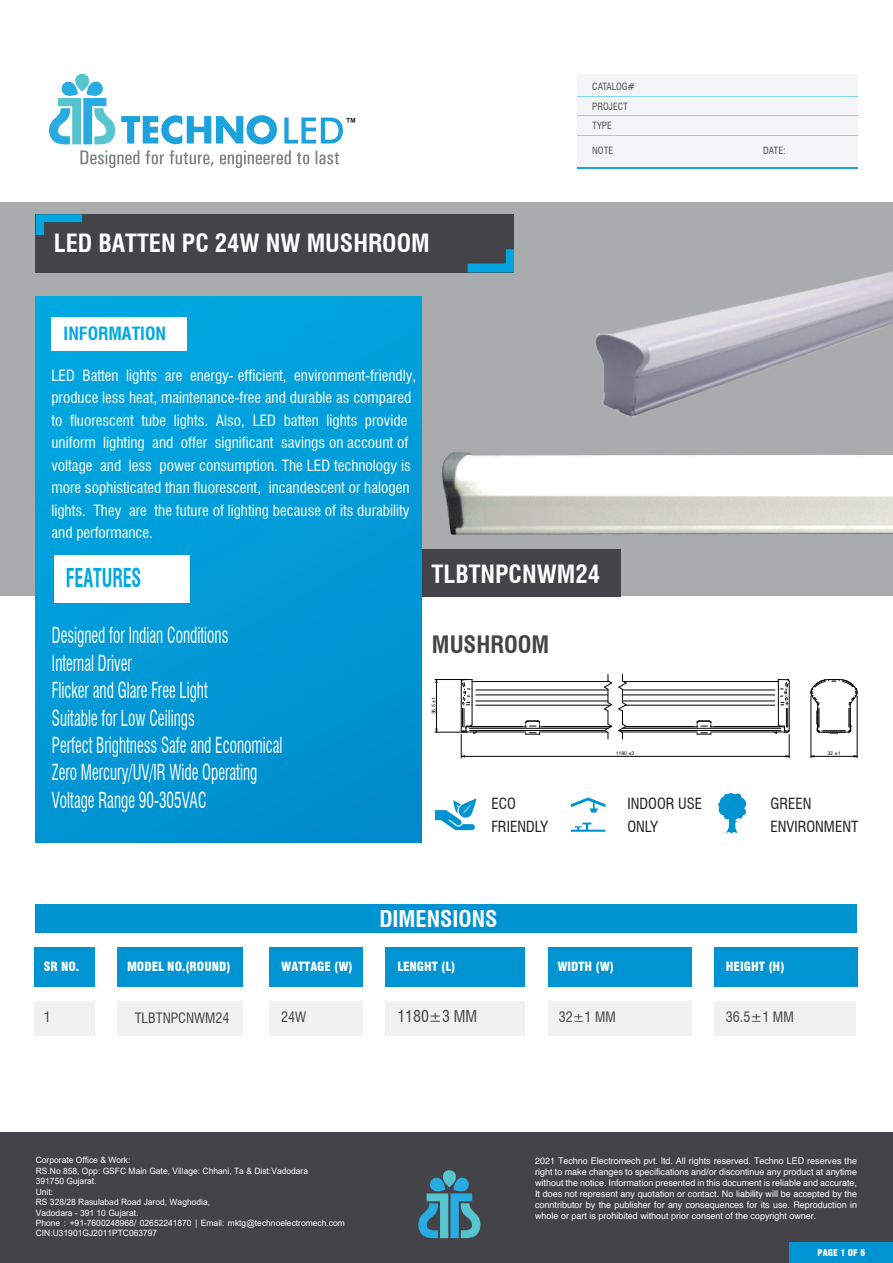
<style>
.page{position:relative;width:893px;height:1263px;background:#fff}
.page>*{position:absolute;margin:0;border:0;box-sizing:border-box;transform-origin:0 0}
.t1{font:700 condensed 25.35px "Swiss 721 BT";color:#00a8e1;scale:.7 1}
.t2{font:700 condensed 24.6px "Swiss 721 BT";color:#fff}
.t3{font:700 condensed 23.4px "Swiss 721 BT";color:#434444}
.t4{font:700 condensed 22.5px "Swiss 721 BT";color:#fff}
.t5{font:condensed 21.6px/27.3px "Swiss 721 BT";color:#fff;scale:.7 1}
.t6{font:700 condensed 17.85px "Swiss 721 BT";color:#00a8e1}
.t7{font:condensed 15.9px "Swiss 721 BT";color:#434444}
.t8{font:condensed 15.15px/22.5px "Swiss 721 BT";color:#fff}
.t9{font:condensed 15px/22.5px "Swiss 721 BT";color:#231f20}
.t10{font:condensed 13.95px "Swiss 721 BT";color:#434444}
.t11{font:900 condensed 12.45px "Swiss 721 BT";color:#fff}
.t12{font:condensed 9.75px/19.5px "Swiss 721 BT";color:#4e4e4e}
.t13{font:9.15px/11.1px "Helvetica";color:#fff;text-align:justify}
.t14{font:900 condensed 9.15px "Swiss 721 BT";color:#fff}
.t15{font:8.7px/10.5px "Arial";color:#fff}
.t16{font:5.1px "Arial";letter-spacing:-.015em;color:#050504}
</style>
<div class="page">
<svg style="left:0;top:202px;width:893px;height:394px;background:#95989a"></svg>
<svg style="left:49px;top:73px;width:228px;height:71px"></svg>
<svg style="left:284px;top:117px;width:71px;height:26px"></svg>
<svg style="left:80px;top:150px;width:259px;height:18px"></svg>
<div style="left:577px;top:74px;width:280px;height:95px;background:#f4f5f6"></div>
<hr style="left:577px;top:168px;width:280px;height:1px;background:#1ca2dc">
<hr style="left:577px;top:135px;width:280px;height:1px;background:#80d4f4">
<hr style="left:577px;top:115px;width:280px;height:1px;background:#80d4f4">
<hr style="left:577px;top:96px;width:280px;height:1px;background:#80d4f4">
<div style="left:421px;top:549px;width:199px;height:47px;background:#434348"></div>
<div style="left:0;top:1132px;width:893px;height:131px;background:#434348"></div>
<svg style="left:418px;top:1170px;width:63px;height:68px"></svg>
<div style="left:36px;top:904px;width:821px;height:29px;background:#0093d2"></div>
<svg style="left:36px;top:214px;width:46px;height:21px"></svg>
<svg style="left:467px;top:249px;width:47px;height:23px"></svg>
<div style="left:790px;top:1243px;width:103px;height:20px;background:#0194d3"></div>
<img style="left:36px;top:296px;width:385px;height:547px">
<div style="left:34px;top:947px;width:61px;height:40px;background:#0194d3"></div>
<div style="left:34px;top:1001px;width:61px;height:34px;background:#f0f1f1"></div>
<div style="left:269px;top:947px;width:94px;height:40px;background:#0194d3"></div>
<div style="left:269px;top:1001px;width:94px;height:34px;background:#f0f1f1"></div>
<div style="left:385px;top:947px;width:140px;height:40px;background:#0194d3"></div>
<div style="left:385px;top:1001px;width:140px;height:34px;background:#f0f1f1"></div>
<div style="left:548px;top:947px;width:143px;height:40px;background:#0194d3"></div>
<div style="left:548px;top:1001px;width:143px;height:34px;background:#f0f1f1"></div>
<div style="left:714px;top:947px;width:143px;height:40px;background:#0194d3"></div>
<div style="left:714px;top:1001px;width:141px;height:34px;background:#f0f1f1"></div>
<div style="left:117px;top:947px;width:125px;height:40px;background:#0194d3"></div>
<div style="left:117px;top:1001px;width:125px;height:34px;background:#f0f1f1"></div>
<div style="left:54px;top:555px;width:135px;height:48px;background:#fff"></div>
<div style="left:51px;top:317px;width:136px;height:34px;background:#fff"></div>
<svg style="left:435px;top:798px;width:41px;height:32px"></svg>
<svg style="left:571px;top:797px;width:34px;height:16px"></svg>
<svg style="left:571px;top:823px;width:34px;height:9px"></svg>
<svg style="left:718px;top:793px;width:28px;height:40px"></svg>
<hr style="left:622px;top:701px;width:153px;height:1px;background:#050504">
<hr style="left:622px;top:695px;width:153px;height:1px;background:#050504">
<hr style="left:622px;top:690px;width:153px;height:1px;background:#050504">
<hr style="left:623px;top:681px;width:155px;height:1px;background:#050504">
<hr style="left:625px;top:705px;width:150px;height:1px;background:#050504">
<hr style="left:619px;top:730px;width:162px;height:1px;background:#050504">
<hr style="left:711px;top:731px;width:73px;height:1px;background:#050504">
<hr style="left:621px;top:731px;width:76px;height:1px;background:#050504">
<hr style="left:625px;top:726px;width:72px;height:1px;background:#050504">
<hr style="left:711px;top:726px;width:73px;height:1px;background:#050504">
<hr style="left:622px;top:728px;width:159px;height:1px;background:#050504">
<svg style="left:696px;top:720px;width:16px;height:15px"></svg>
<hr style="left:476px;top:701px;width:132px;height:1px;background:#050504">
<hr style="left:476px;top:695px;width:132px;height:1px;background:#050504">
<hr style="left:476px;top:690px;width:132px;height:1px;background:#050504">
<hr style="left:472px;top:681px;width:137px;height:1px;background:#050504">
<hr style="left:476px;top:705px;width:134px;height:1px;background:#050504">
<hr style="left:470px;top:730px;width:135px;height:1px;background:#050504">
<hr style="left:539px;top:731px;width:68px;height:1px;background:#050504">
<hr style="left:466px;top:731px;width:60px;height:1px;background:#050504">
<hr style="left:466px;top:726px;width:60px;height:1px;background:#050504">
<hr style="left:539px;top:726px;width:71px;height:1px;background:#050504">
<hr style="left:469px;top:728px;width:139px;height:1px;background:#050504">
<svg style="left:524px;top:720px;width:17px;height:15px"></svg>
<svg style="left:603px;top:674px;width:24px;height:65px"></svg>
<svg style="left:435px;top:679px;width:43px;height:79px"></svg>
<svg style="left:772px;top:679px;width:18px;height:79px"></svg>
<hr style="left:461px;top:756px;width:328px;height:1px;background:#050504">
<svg style="left:810px;top:679px;width:48px;height:55px"></svg>
<hr style="left:811px;top:696px;width:1px;height:62px;background:#050504">
<hr style="left:857px;top:696px;width:1px;height:62px;background:#050504">
<hr style="left:811px;top:756px;width:46px;height:1px;background:#050504">
<img style="left:594px;top:271px;width:299px;height:145px">
<img style="left:442px;top:452px;width:451px;height:83px">
<h2 class="t2" style="left:54px;top:228px;width:377px">LED BATTEN PC 24W NW MUSHROOM</h2>
<h3 class="t6" style="left:64px;top:323px;width:104px">INFORMATION</h3>
<p class="t8" style="left:51px;top:364px;width:366px">LED Batten lights are energy- efficient, environment-friendly, produce less heat, maintenance-free and durable as compared to fluorescent tube lights. Also, LED batten lights provide uniform lighting and offer significant savings on account of voltage and less power consumption. The LED technology is more sophisticated than fluorescent, incandescent or halogen lights. They are the future of lighting because of its durability and performance.</p>
<p class="t12" style="left:592px;top:77px;width:44px">CATALOG#<br>PROJECT<br>TYPE</p>
<p class="t12" style="left:592px;top:140px;width:22px">NOTE</p>
<p class="t12" style="left:763px;top:140px;width:24px">DATE:</p>
<h1 class="t1" style="left:66px;top:562px;width:109px">FEATURES</h1>
<h3 class="t5" style="left:52px;top:622px;width:331px">Designed for Indian Conditions<br>Internal Driver<br>Flicker and Glare Free Light<br>Suitable for Low Ceilings<br>Perfect Brightness Safe and Economical<br>Zero Mercury/UV/IR Wide Operating<br>Voltage Range 90-305VAC</h3>
<h2 class="t2" style="left:431px;top:559px;width:170px">TLBTNPCNWM24</h2>
<h3 class="t3" style="left:432px;top:630px;width:119px">MUSHROOM</h3>
<p class="t16" style="left:430px;top:714px;width:19px;rotate:-90deg">36.5 ±1</p>
<p class="t16" style="left:616px;top:750px;width:20px">1180 ±3</p>
<p class="t16" style="left:827px;top:750px;width:15px">32 ±1</p>
<h3 class="t9" style="left:491px;top:793px;width:58px">ECO<br>FRIENDLY</h3>
<h3 class="t9" style="left:627px;top:793px;width:76px">INDOOR USE<br>ONLY</h3>
<h3 class="t9" style="left:770px;top:793px;width:89px">GREEN<br>ENVIRONMENT</h3>
<h3 class="t11" style="left:44px;top:959px;width:37px">SR NO.</h3>
<h3 class="t10" style="left:44px;top:1008px;width:8px">1</h3>
<h3 class="t11" style="left:127px;top:959px;width:105px">MODEL NO.(ROUND)</h3>
<h3 class="t10" style="left:135px;top:1009px;width:96px">TLBTNPCNWM24</h3>
<h3 class="t11" style="left:281px;top:959px;width:73px">WATTAGE (W)</h3>
<h3 class="t10" style="left:281px;top:1008px;width:27px">24W</h3>
<h3 class="t4" style="left:379px;top:905px;width:120px">DIMENSIONS</h3>
<h3 class="t11" style="left:397px;top:959px;width:60px">LENGHT (L)</h3>
<h3 class="t7" style="left:397px;top:1006px;width:81px">1180±3 MM</h3>
<h3 class="t11" style="left:557px;top:959px;width:58px">WIDTH (W)</h3>
<h3 class="t10" style="left:559px;top:1008px;width:58px">32±1 MM</h3>
<h3 class="t11" style="left:726px;top:959px;width:60px">HEIGHT (H)</h3>
<h3 class="t10" style="left:726px;top:1008px;width:70px">36.5±1 MM</h3>
<p class="t15" style="left:36px;top:1155px;width:311px">Corporate Office &amp; Work:<br>RS.No 858, Opp: GSFC Main Gate, Village: Chhani, Ta &amp; Dist:Vadodara<br>391750 Gujarat.<br>Unit:<br>RS 328/28 Rasulabad Road Jarod, Waghodia,<br>Vadodara - 391 10 Gujarat.<br>Phone : +91-7600248968/ 02652241870 | Email: mktg@technoelectromech.com CIN:U31901GJ2011PTC063797</p>
<p class="t13" style="left:535px;top:1155px;width:323px">2021 Techno Electromech pvt. ltd. All rights reserved. Techno LED reserves the right to make changes to specifications and/or discontinue any product at anytime without the notice. Information presented in this document is reliable and accurate, It does not represent any quotation or contact. No liability will be accepted by the conntributor by the publisher for any consequences for its use. Reproduction in whole or part is prohibited without prior consent of the copyright owner.</p>
<p class="t14" style="left:817px;top:1247px;width:49px">PAGE 1 OF 6</p>
</div>
